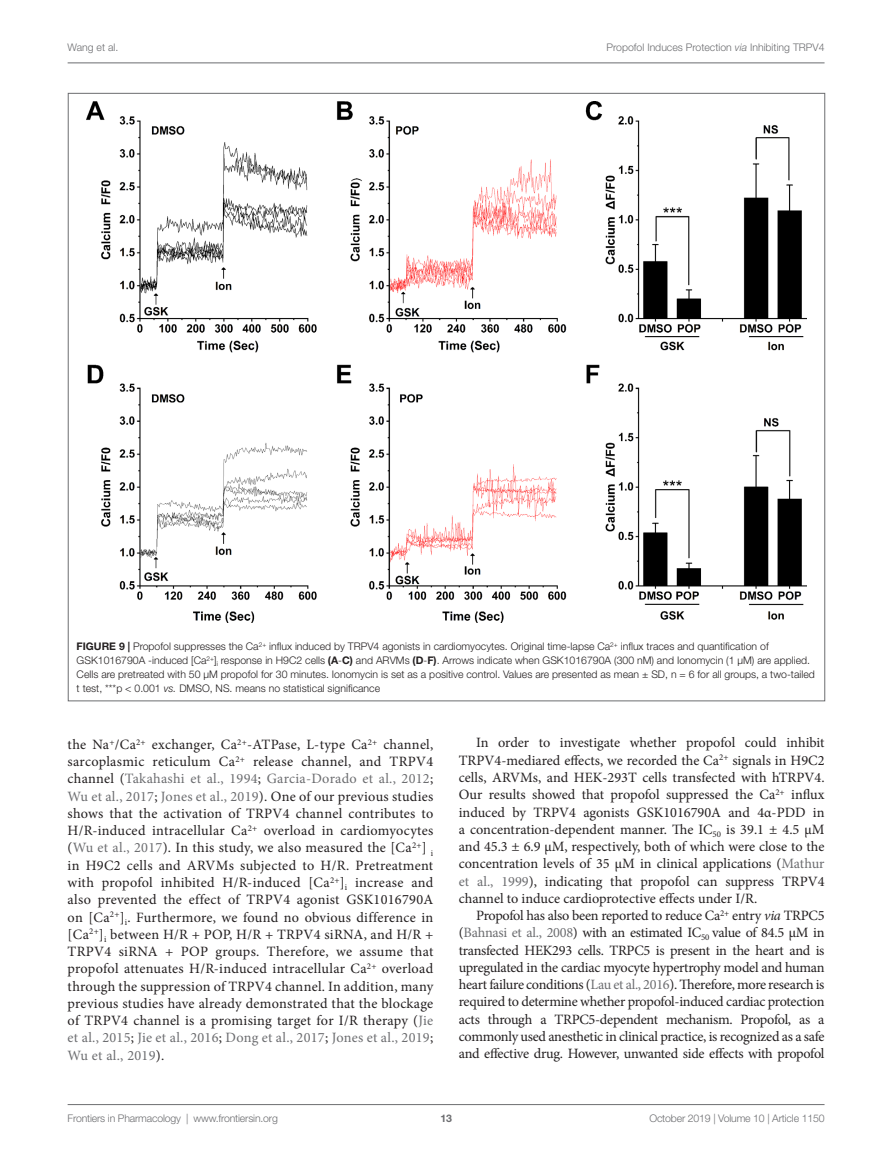
<style>
.page{position:relative;width:893px;height:1170px;background:#fff}
.page>*{position:absolute;margin:0;border:0;box-sizing:border-box;transform-origin:0 0}
.T{font:14.25px/17.2px "Minion Pro";letter-spacing:-.005em;color:#231f20;text-align:justify}
.FC{font:300 10.5px/14.2px "Helvetica Neue LT Std";color:#231f20}
.t1{font:300 10.5px "Helvetica Neue LT Std";letter-spacing:-.015em;color:#6c6d70}
.t2{font:700 10.5px "Helvetica Neue LT Std";color:#6c6d70}
.s1{font-style:italic}
.s2{font-weight:700}
.s3{color:#6c6d70}
</style>
<div class="page">
<hr style="left:68px;top:63px;width:756px;height:1px;background:#6c6d70">
<hr style="left:68px;top:1104px;width:756px;height:1px;background:#6c6d70">
<img style="left:86px;top:102px;width:720px;height:520px">
<p class="t1" style="left:68px;top:41px;width:52px">Wang et al.</p>
<p class="t1" style="left:606px;top:41px;width:220px">Propofol Induces Protection <span class="s1">via</span> Inhibiting TRPV4</p>
<p class="FC" style="left:77px;top:638px;width:740px"><span class="s2">FIGURE 9 |</span> Propofol suppresses the Ca<sup>2+</sup> influx induced by TRPV4 agonists in cardiomyocytes. Original time-lapse Ca<sup>2+</sup> influx traces and quantification of GSK1016790A -induced [Ca<sup>2+</sup>]<sub>i</sub> response in H9C2 cells <span class="s2">(A</span>-<span class="s2">C)</span> and ARVMs <span class="s2">(D</span>-<span class="s2">F)</span>. Arrows indicate when GSK1016790A (300 nM) and Ionomycin (1 μM) are applied.<br>Cells are pretreated with 50 μM propofol for 30 minutes. Ionomycin is set as a positive control. Values are presented as mean ± SD, n = 6 for all groups, a two-tailed t test, ***p &lt; 0.001 <span class="s1">vs.</span> DMSO, NS. means no statistical significance</p>
<p class="T" style="left:68px;top:735px;width:367px">the Na<sup>+</sup>/Ca<sup>2+</sup> exchanger, Ca<sup>2+</sup>-ATPase, L-type Ca<sup>2+</sup> channel, sarcoplasmic reticulum Ca<sup>2+</sup> release channel, and TRPV4 channel (<span class="s3">Takahashi et al., 1994</span>; <span class="s3">Garcia-Dorado et al., 2012</span>; <span class="s3">Wu et al., 2017</span>; <span class="s3">Jones et al., 2019</span>). One of our previous studies shows that the activation of TRPV4 channel contributes to H/R-induced intracellular Ca<sup>2+</sup> overload in cardiomyocytes (<span class="s3">Wu et al., 2017</span>). In this study, we also measured the [Ca<sup>2+</sup>] <sub>i </sub>in H9C2 cells and ARVMs subjected to H/R. Pretreatment with propofol inhibited H/R-induced [Ca<sup>2+</sup>]<sub>i</sub> increase and also prevented the effect of TRPV4 agonist GSK1016790A on [Ca<sup>2+</sup>]<sub>i</sub>. Furthermore, we found no obvious difference in [Ca<sup>2+</sup>]<sub>i</sub> between H/R + POP, H/R + TRPV4 siRNA, and H/R + TRPV4 siRNA + POP groups. Therefore, we assume that propofol attenuates H/R-induced intracellular Ca<sup>2+</sup> overload through the suppression of TRPV4 channel. In addition, many previous studies have already demonstrated that the blockage of TRPV4 channel is a promising target for I/R therapy (<span class="s3">Jie et al., 2015</span>; <span class="s3">Jie et al., 2016</span>; <span class="s3">Dong et al., 2017</span>; <span class="s3">Jones et al., 2019</span>; <span class="s3">Wu et al., 2019</span>).</p>
<p class="T" style="left:459px;top:734px;width:367px;text-indent:17px">In order to investigate whether propofol could inhibit TRPV4-mediared effects, we recorded the Ca<sup>2+</sup> signals in H9C2 cells, ARVMs, and HEK-293T cells transfected with hTRPV4.<br>Our results showed that propofol suppressed the Ca<sup>2+</sup> influx induced by TRPV4 agonists GSK1016790A and 4α-PDD in a concentration-dependent manner. The IC<sub>50</sub> is 39.1 ± 4.5 μΜ and 45.3 ± 6.9 μΜ, respectively, both of which were close to the concentration levels of 35 μΜ in clinical applications (<span class="s3">Mathur et al., 1999</span>), indicating that propofol can suppress TRPV4 channel to induce cardioprotective effects under I/R.</p>
<p class="T" style="left:459px;top:906px;width:367px;text-indent:17px">Propofol has also been reported to reduce Ca<sup>2+</sup> entry <span class="s1">via</span> TRPC5 (<span class="s3">Bahnasi et al., 2008</span>) with an estimated IC<sub>50</sub> value of 84.5 μΜ in transfected HEK293 cells. TRPC5 is present in the heart and is upregulated in the cardiac myocyte hypertrophy model and human heart failure conditions (<span class="s3">Lau et al., 2016</span>). Therefore, more research is required to determine whether propofol-induced cardiac protection acts through a TRPC5-dependent mechanism. Propofol, as a commonly used anesthetic in clinical practice, is recognized as a safe and effective drug. However, unwanted side effects with propofol</p>
<p class="t1" style="left:68px;top:1111px;width:212px">Frontiers in Pharmacology | www.frontiersin.org</p>
<p class="t2" style="left:440px;top:1111px;width:13px">13</p>
<p class="t1" style="left:649px;top:1111px;width:177px">October 2019 | Volume 10 | Article 1150</p>
</div>
